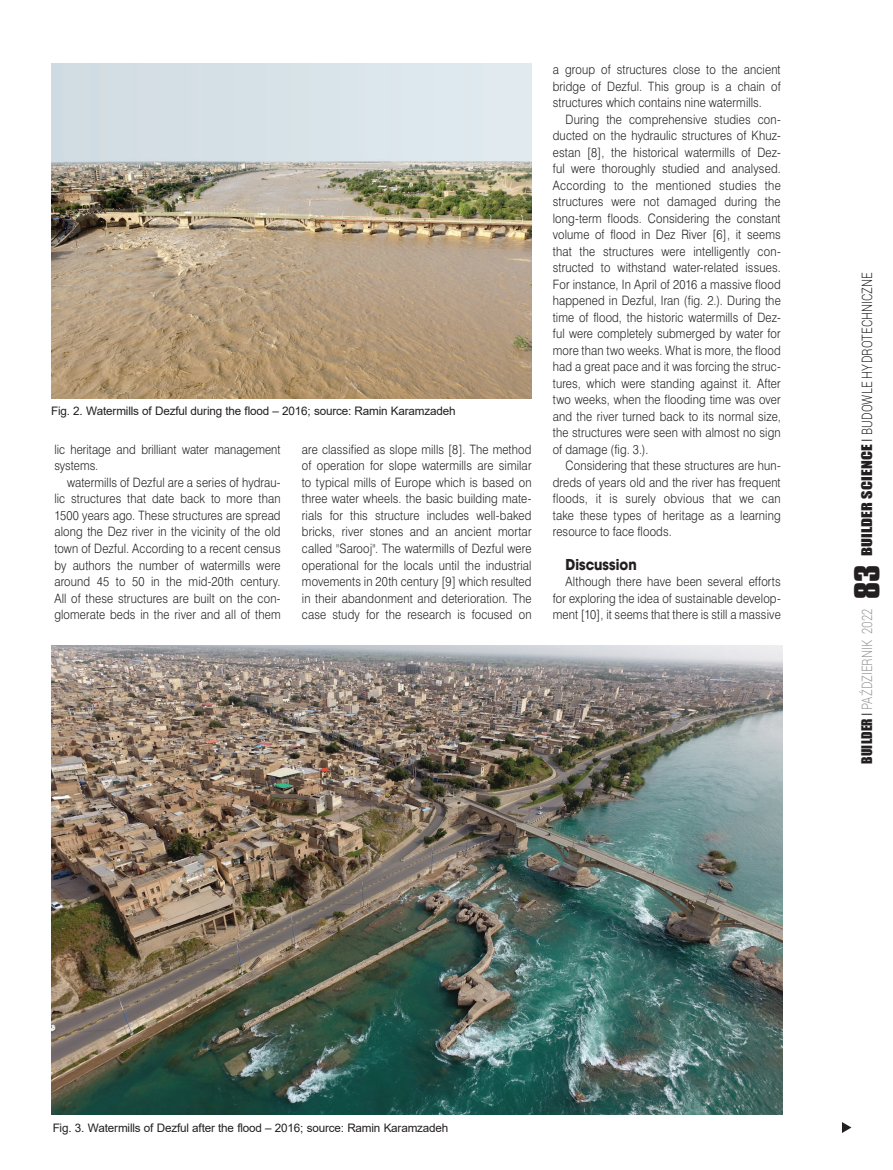
<style>
.page{position:relative;width:893px;height:1170px;background:#fff}
.page>*{position:absolute;margin:0;border:0;box-sizing:border-box;transform-origin:0 0}
.srodtytul{font:700 16.5px "Avant Gar Got Itc TEE";color:#231f20;scale:.9 1}
.t1{font:300 14.25px "Roboto";color:#231f20;scale:.8 1}
.t2{font:300 14.25px "Roboto";color:#939598;scale:.8 1}
.tekst_swiss{font:12px/16.5px "Swis 721 Lt PL";letter-spacing:.01em;color:#231f20;text-align:justify;scale:.89 1}
.Fot_podpis{font:11.7px "Arial";letter-spacing:-.015em;color:#231f20}
.s1{font-family:"Impact";font-weight:400;font-size:13.5px}
.s2{font-family:"Swis 721 Lt PL";font-weight:400;font-size:13.5px}
.s3{font-family:"Impact";font-weight:400;font-size:13.5px;color:#231f20}
.s4{font-family:"Swis 721 Lt PL";font-weight:400;font-size:13.5px;color:#231f20}
.s5{font-family:"Compacta PL";font-weight:700;font-size:30px;color:#231f20}
</style>
<div class="page">
<svg style="left:842px;top:1122px;width:9px;height:10px"></svg>
<img style="left:51px;top:63px;width:480px;height:335px">
<img style="left:51px;top:645px;width:731px;height:469px">
<p class="Fot_podpis" style="left:51px;top:403px;width:406px">Fig. 2. Watermills of Dezful during the flood – 2016; source: Ramin Karamzadeh</p>
<p class="tekst_swiss" style="left:54px;top:441px;width:256px">lic heritage and brilliant water management systems.</p>
<p class="tekst_swiss" style="left:54px;top:474px;width:256px;text-indent:13px">watermills of Dezful are a series of hydrau&shy;lic structures that date back to more than 1500 years ago. These structures are spread along the Dez river in the vicinity of the old town of Dezful. According to a recent census by authors the number of watermills were around 45 to 50 in the mid-20th century.<br>All of these structures are built on the con&shy;glomerate beds in the river and all of them</p>
<p class="tekst_swiss" style="left:302px;top:441px;width:259px">are classified as slope mills [8]. The method of operation for slope watermills are similar to typical mills of Europe which is based on three water wheels. the basic building mate&shy;rials for this structure includes well-baked bricks, river stones and an ancient mortar called "Sarooj". The watermills of Dezful were operational for the locals until the industrial movements in 20th century [9] which resulted in their abandonment and deterioration. The case study for the research is focused on</p>
<p class="tekst_swiss" style="left:553px;top:61px;width:258px">a group of structures close to the ancient bridge of Dezful. This group is a chain of structures which contains nine watermills.</p>
<p class="tekst_swiss" style="left:553px;top:111px;width:258px;text-indent:13px">During the comprehensive studies con&shy;ducted on the hydraulic structures of Khuz&shy;estan [8], the historical watermills of Dez&shy;ful were thoroughly studied and analysed.<br>According to the mentioned studies the structures were not damaged during the long-term floods. Considering the constant volume of flood in Dez River [6], it seems that the structures were intelligently con&shy;structed to withstand water-related issues.<br>For instance, In April of 2016 a massive flood happened in Dezful, Iran (fig. 2.). During the time of flood, the historic watermills of Dez&shy;ful were completely submerged by water for more than two weeks. What is more, the flood had a great pace and it was forcing the struc&shy;tures, which were standing against it. After two weeks, when the flooding time was over and the river turned back to its normal size, the structures were seen with almost no sign of damage (fig. 3.).</p>
<p class="tekst_swiss" style="left:553px;top:457px;width:258px;text-indent:13px">Considering that these structures are hun&shy;dreds of years old and the river has frequent floods, it is surely obvious that we can take these types of heritage as a learning resource to face floods.</p>
<p class="srodtytul" style="left:566px;top:554px;width:81px">Discussion</p>
<p class="tekst_swiss" style="left:553px;top:573px;width:258px;text-indent:13px">Although there have been several efforts for exploring the idea of sustainable develop&shy;ment [10], it seems that there is still a massive</p>
<p class="t1" style="left:857px;top:556px;width:357px;rotate:-90deg"><span class="s1">BUILDER SCIENCE</span> <span class="s2">I</span> BUDOWLE HYDROTECHNICZNE</p>
<p class="t2" style="left:857px;top:763px;width:249px;rotate:-90deg"><span class="s3">BUILDER</span> <span class="s4">I</span> PAŹDZIERNIK 2022 <span class="s5">83</span></p>
<p class="Fot_podpis" style="left:53px;top:1119px;width:397px">Fig. 3. Watermills of Dezful after the flood – 2016; source: Ramin Karamzadeh</p>
</div>
